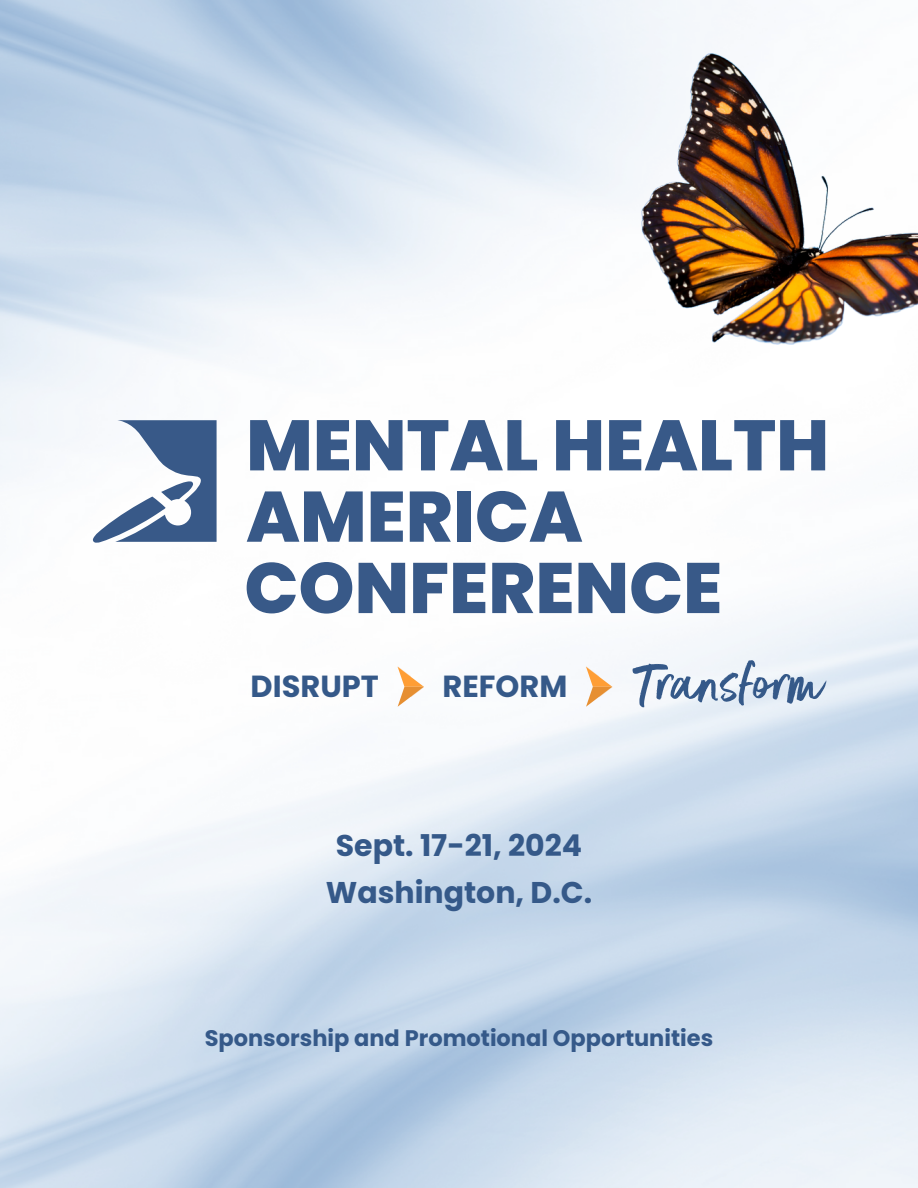
<style>
.page{position:relative;width:918px;height:1188px;background:#fff}
.page>*{position:absolute;margin:0;border:0;box-sizing:border-box;transform-origin:0 0}
.t1{font:73.8px "Better Times";color:#355989}
.t2{font:700 30.45px "Poppins";color:#355989}
.t3{font:700 30px/47.2px "Poppins";color:#355989;text-align:center}
.t4{font:700 22.5px "Poppins";color:#355989}
</style>
<div class="page">
<svg style="left:398px;top:667px;width:26px;height:40px"></svg>
<svg style="left:586px;top:667px;width:26px;height:40px"></svg>
<svg style="left:93px;top:420px;width:124px;height:123px"></svg>
<svg style="left:250px;top:420px;width:59px;height:50px"></svg>
<svg style="left:317px;top:420px;width:32px;height:50px"></svg>
<svg style="left:356px;top:420px;width:181px;height:50px"></svg>
<svg style="left:556px;top:420px;width:45px;height:50px"></svg>
<svg style="left:609px;top:420px;width:216px;height:50px"></svg>
<svg style="left:247px;top:491px;width:116px;height:51px"></svg>
<svg style="left:371px;top:491px;width:32px;height:51px"></svg>
<svg style="left:410px;top:491px;width:41px;height:51px"></svg>
<div style="left:457px;top:491px;width:14px;height:51px;background:#385988"></div>
<svg style="left:477px;top:491px;width:105px;height:51px"></svg>
<svg style="left:247px;top:562px;width:105px;height:52px"></svg>
<svg style="left:359px;top:563px;width:46px;height:50px"></svg>
<svg style="left:413px;top:563px;width:34px;height:50px"></svg>
<svg style="left:453px;top:563px;width:32px;height:50px"></svg>
<svg style="left:492px;top:563px;width:41px;height:50px"></svg>
<svg style="left:539px;top:563px;width:33px;height:50px"></svg>
<svg style="left:579px;top:563px;width:46px;height:50px"></svg>
<svg style="left:631px;top:562px;width:50px;height:51px"></svg>
<svg style="left:687px;top:563px;width:32px;height:50px"></svg>
<img style="left:638px;top:51px;width:280px;height:294px">
<h2 class="t2" style="left:251px;top:665px;width:130px">DISRUPT</h2>
<h2 class="t2" style="left:443px;top:665px;width:126px">REFORM</h2>
<h1 class="t1" style="left:634px;top:643px;width:192px">Transform</h1>
<p class="t3" style="left:326px;top:822px;width:268px">Sept. 17-21, 2024<br>Washington, D.C.</p>
<p class="t4" style="left:205px;top:1023px;width:510px">Sponsorship and Promotional Opportunities</p>
</div>
